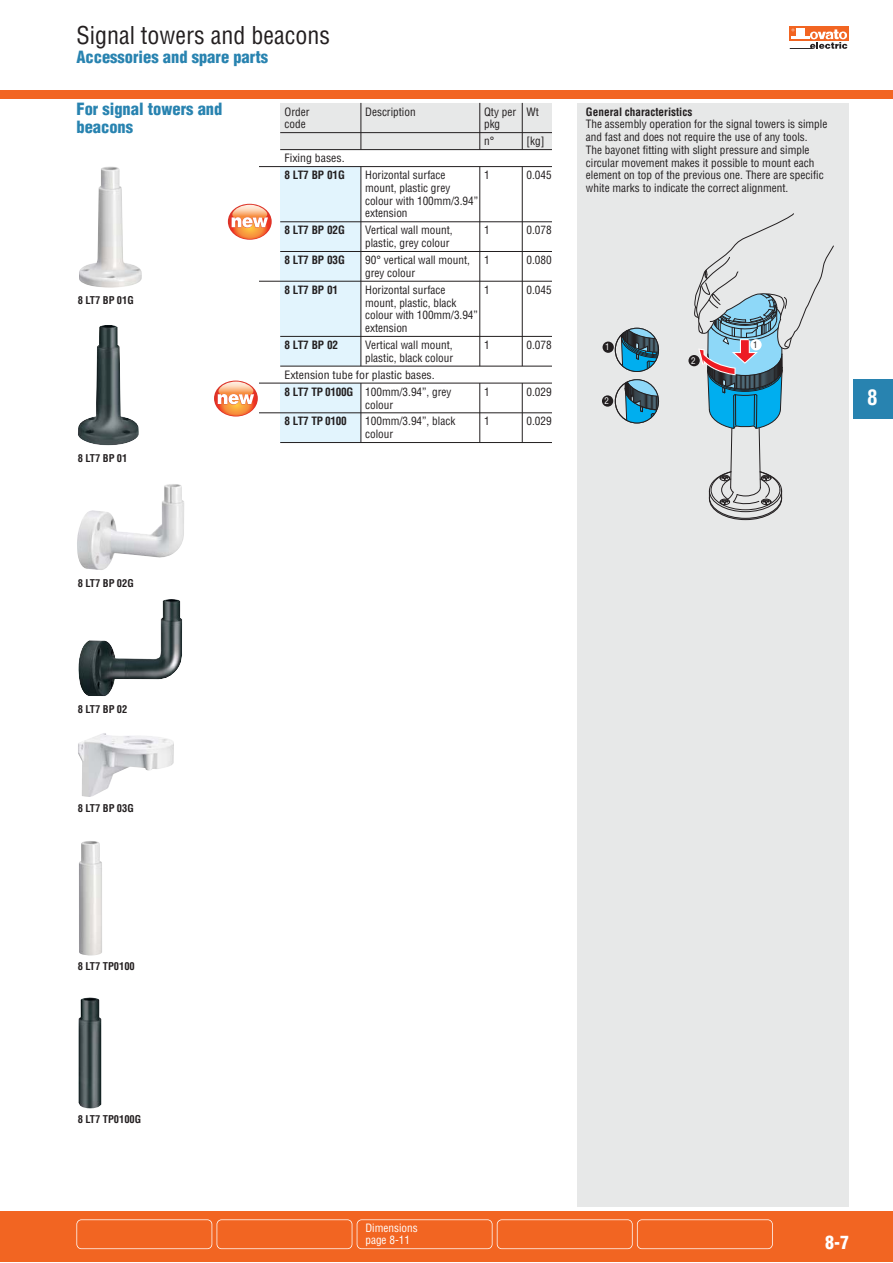
<style>
.page{position:relative;width:893px;height:1263px;background:#fff}
.page>*{position:absolute;margin:0;border:0;box-sizing:border-box;transform-origin:0 0}
.t1{font:condensed 24px "Helvetica";color:#231f20}
.t2{font:700 condensed 21px "Helvetica";color:#fff}
.t3{font:900 condensed 18px "Helvetica";color:#fff}
.t4{font:900 condensed 16.5px/18px "Helvetica";color:#2883b0}
.t5{font:condensed 11.25px/12.8px "Helvetica";color:#231f20}
.t6{font:700 condensed 11.25px "Helvetica";color:#231f20}
.t7{font:condensed 11.25px/12.8px "Helvetica";color:#fff}
.t8{font:condensed 11.25px "Helvetica";color:#231f20;scale:1.05 1}
.t9{font:700 condensed 11.25px "Helvetica";letter-spacing:-.025em;color:#231f20}
.t10{font:700 condensed 10.5px "Helvetica";color:#231f20}
.t11{font:condensed 9px "Helvetica";color:#fff}
.t12{font:condensed 9px "Helvetica";color:#231f20}
.s1{font-weight:700}
</style>
<div class="page">
<div style="left:0;top:1211px;width:893px;height:51px;background:#f26522"></div>
<div style="left:76px;top:1219px;width:136px;height:30px;border:1px solid #fff;border-radius:5px"></div>
<div style="left:217px;top:1219px;width:135px;height:30px;border:1px solid #fff;border-radius:5px"></div>
<div style="left:357px;top:1219px;width:135px;height:30px;border:1px solid #fff;border-radius:5px"></div>
<div style="left:497px;top:1219px;width:136px;height:30px;border:1px solid #fff;border-radius:5px"></div>
<div style="left:637px;top:1219px;width:136px;height:30px;border:1px solid #fff;border-radius:5px"></div>
<div style="left:0;top:90px;width:893px;height:9px;background:#f26522"></div>
<svg style="left:790px;top:27px;width:59px;height:14px"></svg>
<svg style="left:790px;top:29px;width:57px;height:20px"></svg>
<div style="left:853px;top:379px;width:40px;height:40px;background:#2883b0"></div>
<div style="left:577px;top:103px;width:272px;height:1104px;background:#e7e8e8"></div>
<div style="left:280px;top:167px;width:81px;height:199px;background:#e2f4fd"></div>
<div style="left:280px;top:383px;width:81px;height:60px;background:#e2f4fd"></div>
<div style="left:280px;top:103px;width:272px;height:47px;background:#e7e8e8"></div>
<hr style="left:280px;top:132px;width:272px;height:1px;background:#231f20">
<hr style="left:280px;top:149px;width:272px;height:1px;background:#231f20">
<hr style="left:259px;top:166px;width:293px;height:1px;background:#231f20">
<hr style="left:280px;top:222px;width:272px;height:1px;background:#231f20">
<hr style="left:280px;top:251px;width:272px;height:1px;background:#231f20">
<hr style="left:259px;top:281px;width:293px;height:1px;background:#231f20">
<hr style="left:280px;top:336px;width:272px;height:1px;background:#231f20">
<hr style="left:280px;top:366px;width:272px;height:1px;background:#231f20">
<hr style="left:259px;top:383px;width:293px;height:1px;background:#231f20">
<hr style="left:259px;top:413px;width:293px;height:1px;background:#231f20">
<hr style="left:280px;top:442px;width:272px;height:1px;background:#231f20">
<hr style="left:361px;top:103px;width:1px;height:47px;background:#231f20">
<hr style="left:361px;top:167px;width:1px;height:199px;background:#231f20">
<hr style="left:479px;top:167px;width:1px;height:199px;background:#231f20">
<hr style="left:522px;top:167px;width:1px;height:199px;background:#231f20">
<hr style="left:361px;top:383px;width:1px;height:60px;background:#231f20">
<hr style="left:479px;top:383px;width:1px;height:60px;background:#231f20">
<hr style="left:522px;top:383px;width:1px;height:60px;background:#231f20">
<hr style="left:479px;top:103px;width:1px;height:47px;background:#231f20">
<hr style="left:522px;top:103px;width:1px;height:47px;background:#231f20">
<div style="left:615px;top:328px;width:44px;height:44px;border:1px solid #231f20;border-radius:50%"></div>
<div style="left:602px;top:395px;width:11px;height:12px;background:#231f20;border-radius:50%"></div>
<svg style="left:624px;top:380px;width:34px;height:43px"></svg>
<div style="left:615px;top:380px;width:44px;height:43px;border:1px solid #231f20;border-radius:50%"></div>
<svg style="left:602px;top:327px;width:57px;height:44px"></svg>
<div style="left:688px;top:355px;width:12px;height:11px;background:#231f20;border-radius:50%"></div>
<svg style="left:694px;top:213px;width:139px;height:308px"></svg>
<svg style="left:214px;top:381px;width:44px;height:36px"></svg>
<svg style="left:216px;top:382px;width:40px;height:34px"></svg>
<svg style="left:228px;top:204px;width:44px;height:36px"></svg>
<svg style="left:230px;top:205px;width:39px;height:34px"></svg>
<img style="left:78px;top:325px;width:61px;height:121px">
<img style="left:79px;top:166px;width:63px;height:122px">
<img style="left:78px;top:599px;width:104px;height:97px">
<img style="left:77px;top:484px;width:107px;height:86px">
<img style="left:78px;top:733px;width:96px;height:64px">
<img style="left:79px;top:841px;width:23px;height:115px">
<img style="left:78px;top:998px;width:23px;height:110px">
<h1 class="t1" style="left:76px;top:26px;width:255px">Signal towers and beacons</h1>
<h3 class="t4" style="left:76px;top:49px;width:193px">Accessories and spare parts</h3>
<h3 class="t4" style="left:76px;top:102px;width:147px">For signal towers and beacons</h3>
<p class="t6" style="left:586px;top:107px;width:108px">General characteristics</p>
<p class="t5" style="left:284px;top:106px;width:26px">Order</p>
<p class="t5" style="left:365px;top:106px;width:52px">Description</p>
<p class="t5" style="left:484px;top:106px;width:56px">Qty per Wt</p>
<p class="t5" style="left:284px;top:119px;width:23px">code</p>
<p class="t5" style="left:484px;top:117px;width:18px;line-height:17px">pkg n°</p>
<p class="t5" style="left:586px;top:119px;width:243px">The assembly operation for the signal towers is simple and fast and does not require the use of any tools.<br>The bayonet fitting with slight pressure and simple circular movement makes it possible to mount each element on top of the previous one. There are specific white marks to indicate the correct alignment.</p>
<p class="t5" style="left:526px;top:136px;width:20px">[kg]</p>
<p class="t8" style="left:284px;top:154px;width:59px">Fixing bases.</p>
<p class="t6" style="left:284px;top:171px;width:62px">8 LT7 BP 01G</p>
<p class="t5" style="left:365px;top:170px;width:82px">Horizontal surface</p>
<p class="t5" style="left:484px;top:170px;width:7px">1</p>
<p class="t5" style="left:526px;top:170px;width:27px">0.045</p>
<p class="t5" style="left:365px;top:182px;width:114px">mount, plastic grey colour with 100mm/3.94” extension</p>
<p class="t6" style="left:284px;top:226px;width:62px">8 LT7 BP 02G</p>
<p class="t5" style="left:365px;top:225px;width:89px">Vertical wall mount,</p>
<p class="t5" style="left:484px;top:225px;width:7px">1</p>
<p class="t5" style="left:526px;top:225px;width:27px">0.078</p>
<p class="t5" style="left:365px;top:238px;width:86px">plastic, grey colour</p>
<p class="t6" style="left:284px;top:256px;width:62px">8 LT7 BP 03G</p>
<p class="t5" style="left:365px;top:255px;width:126px">90° vertical wall mount, 1</p>
<p class="t5" style="left:526px;top:255px;width:27px">0.080</p>
<p class="t5" style="left:365px;top:267px;width:52px">grey colour</p>
<p class="t6" style="left:284px;top:285px;width:55px">8 LT7 BP 01</p>
<p class="t5" style="left:365px;top:284px;width:82px">Horizontal surface</p>
<p class="t5" style="left:484px;top:284px;width:7px">1</p>
<p class="t5" style="left:526px;top:284px;width:27px">0.045</p>
<p class="t5" style="left:365px;top:297px;width:114px">mount, plastic, black colour with 100mm/3.94” extension</p>
<p class="t6" style="left:284px;top:341px;width:55px">8 LT7 BP 02</p>
<p class="t5" style="left:365px;top:340px;width:89px">Vertical wall mount,</p>
<p class="t5" style="left:484px;top:340px;width:7px">1</p>
<p class="t5" style="left:526px;top:340px;width:27px">0.078</p>
<p class="t5" style="left:284px;top:350px;width:170px;line-height:17px;text-indent:81px">plastic, black colour<br>Extension tube for plastic bases.<br><span class="s1">8 LT7 TP 0100G</span> 100mm/3.94”, grey</p>
<p class="t10" style="left:78px;top:296px;width:57px">8 LT7 BP 01G</p>
<p class="t12" style="left:753px;top:341px;width:6px">1</p>
<p class="t11" style="left:605px;top:343px;width:6px">1</p>
<p class="t11" style="left:691px;top:357px;width:6px">2</p>
<p class="t5" style="left:484px;top:386px;width:7px">1</p>
<p class="t5" style="left:526px;top:386px;width:27px">0.029</p>
<p class="t11" style="left:605px;top:397px;width:6px">2</p>
<p class="t5" style="left:365px;top:399px;width:30px">colour</p>
<p class="t10" style="left:78px;top:454px;width:51px">8 LT7 BP 01</p>
<p class="t9" style="left:284px;top:417px;width:64px">8 LT7 TP 0100</p>
<p class="t5" style="left:365px;top:416px;width:92px">100mm/3.94”, black</p>
<p class="t5" style="left:484px;top:416px;width:7px">1</p>
<p class="t5" style="left:526px;top:416px;width:27px">0.029</p>
<p class="t5" style="left:365px;top:429px;width:30px">colour</p>
<h2 class="t2" style="left:867px;top:389px;width:12px">8</h2>
<p class="t10" style="left:78px;top:580px;width:57px">8 LT7 BP 02G</p>
<p class="t10" style="left:78px;top:705px;width:51px">8 LT7 BP 02</p>
<p class="t10" style="left:78px;top:804px;width:57px">8 LT7 BP 03G</p>
<p class="t10" style="left:78px;top:962px;width:58px">8 LT7 TP0100</p>
<p class="t10" style="left:78px;top:1115px;width:65px">8 LT7 TP0100G</p>
<p class="t7" style="left:365px;top:1222px;width:54px">Dimensions page 8-11</p>
<h3 class="t3" style="left:825px;top:1235px;width:25px">8-7</h3>
</div>
